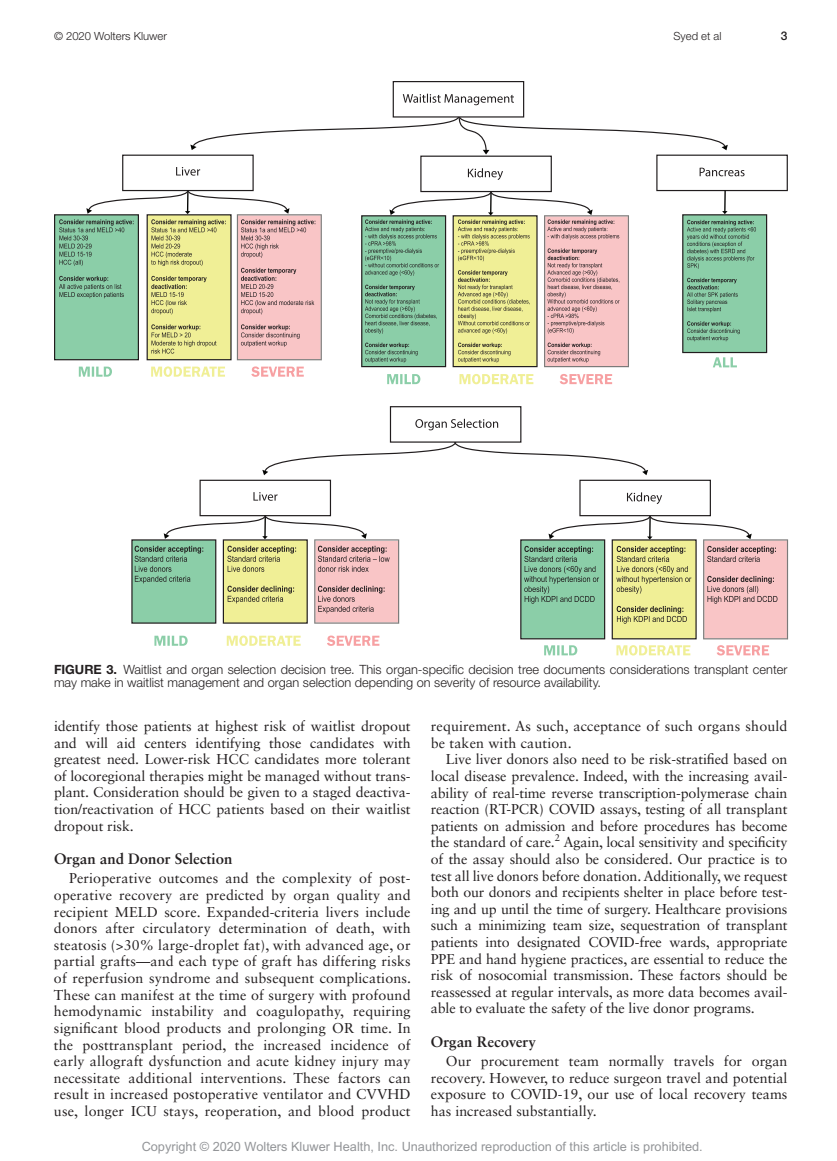
<style>
.page{position:relative;width:837px;height:1161px;background:#fff}
.page>*{position:absolute;margin:0;border:0;box-sizing:border-box;transform-origin:0 0}
.t1{font:700 15px "Sabon LT Std";color:#231f20}
.t2{font:14.25px/16.6px "Sabon LT Std";color:#231f20;text-align:justify}
.t3{font:300 12.75px/13.5px "Helvetica Neue LT Std";color:#231f20}
.t4{font:12.75px "Arial MT Std";color:#939598}
.t5{font:500 12px "Helvetica Neue LT Std";color:#231f20}
.t6{font:300 11.25px "Helvetica Neue LT Std";color:#231f20}
.s1{font-weight:700}
</style>
<div class="page">
<div style="left:393px;top:81px;width:131px;height:37px;border:1px solid #211d1e"></div>
<svg style="left:403px;top:94px;width:111px;height:11px"></svg>
<div style="left:122px;top:155px;width:132px;height:36px;background:#fff;border:1px solid #211d1e"></div>
<svg style="left:176px;top:167px;width:16px;height:9px"></svg>
<div style="left:656px;top:155px;width:132px;height:36px;background:#fff;border:1px solid #211d1e"></div>
<svg style="left:192px;top:116px;width:576px;height:238px"></svg>
<svg style="left:190px;top:145px;width:7px;height:5px"></svg>
<div style="left:390px;top:406px;width:131px;height:37px;background:#fff;border:1px solid #211d1e"></div>
<svg style="left:415px;top:419px;width:83px;height:11px"></svg>
<div style="left:200px;top:480px;width:131px;height:36px;background:#fff;border:1px solid #211d1e"></div>
<svg style="left:253px;top:492px;width:25px;height:9px"></svg>
<div style="left:579px;top:480px;width:132px;height:36px;background:#fff;border:1px solid #211d1e"></div>
<svg style="left:627px;top:492px;width:35px;height:12px"></svg>
<svg style="left:262px;top:441px;width:386px;height:34px"></svg>
<svg style="left:361px;top:191px;width:268px;height:177px"></svg>
<svg style="left:131px;top:514px;width:268px;height:110px"></svg>
<svg style="left:54px;top:189px;width:268px;height:188px"></svg>
<svg style="left:154px;top:636px;width:34px;height:10px"></svg>
<svg style="left:227px;top:636px;width:74px;height:10px"></svg>
<svg style="left:327px;top:636px;width:52px;height:10px"></svg>
<svg style="left:387px;top:374px;width:33px;height:10px"></svg>
<svg style="left:683px;top:191px;width:84px;height:176px"></svg>
<svg style="left:460px;top:374px;width:73px;height:10px"></svg>
<svg style="left:560px;top:374px;width:52px;height:10px"></svg>
<svg style="left:520px;top:515px;width:268px;height:141px"></svg>
<svg style="left:458px;top:116px;width:270px;height:39px"></svg>
<p class="t6" style="left:54px;top:29px;width:114px">© 2020 Wolters Kluwer</p>
<p class="t6" style="left:674px;top:29px;width:49px">Syed et al</p>
<p class="t5" style="left:781px;top:29px;width:8px">3</p>
<p class="t3" style="left:54px;top:662px;width:735px"><span class="s1">FIGURE 3.</span> Waitlist and organ selection decision tree. This organ-specific decision tree documents considerations transplant center may make in waitlist management and organ selection depending on severity of resource availability.</p>
<p class="t2" style="left:54px;top:718px;width:358px">identify those patients at highest risk of waitlist dropout and will aid centers identifying those candidates with greatest need. Lower-risk HCC candidates more tolerant of locoregional therapies might be managed without trans&shy;plant. Consideration should be given to a staged deactiva&shy;tion/reactivation of HCC patients based on their waitlist dropout risk.</p>
<p class="t1" style="left:54px;top:849px;width:180px">Organ and Donor Selection</p>
<p class="t2" style="left:54px;top:870px;width:359px;text-indent:15px">Perioperative outcomes and the complexity of post&shy;operative recovery are predicted by organ quality and recipient MELD score. Expanded-criteria livers include donors after circulatory determination of death, with steatosis (&gt;30% large-droplet fat), with advanced age, or partial grafts—and each type of graft has differing risks of reperfusion syndrome and subsequent complications.<br>These can manifest at the time of surgery with profound hemodynamic instability and coagulopathy, requiring significant blood products and prolonging OR time. In the posttransplant period, the increased incidence of early allograft dysfunction and acute kidney injury may necessitate additional interventions. These factors can result in increased postoperative ventilator and CVVHD use, longer ICU stays, reoperation, and blood product</p>
<p class="t2" style="left:431px;top:718px;width:358px">requirement. As such, acceptance of such organs should be taken with caution.</p>
<p class="t2" style="left:431px;top:751px;width:358px;text-indent:15px">Live liver donors also need to be risk-stratified based on local disease prevalence. Indeed, with the increasing avail&shy;ability of real-time reverse transcription-polymerase chain reaction (RT-PCR) COVID assays, testing of all transplant patients on admission and before procedures has become the standard of care.<sup>2</sup> Again, local sensitivity and specificity of the assay should also be considered. Our practice is to test all live donors before donation. Additionally, we request both our donors and recipients shelter in place before test&shy;ing and up until the time of surgery. Healthcare provisions such a minimizing team size, sequestration of transplant patients into designated COVID-free wards, appropriate PPE and hand hygiene practices, are essential to reduce the risk of nosocomial transmission. These factors should be reassessed at regular intervals, as more data becomes avail&shy;able to evaluate the safety of the live donor programs.</p>
<p class="t1" style="left:431px;top:1032px;width:107px">Organ Recovery</p>
<p class="t2" style="left:431px;top:1053px;width:358px;text-indent:15px">Our procurement team normally travels for organ recovery. However, to reduce surgeon travel and potential exposure to COVID-19, our use of local recovery teams has increased substantially.</p>
<p class="t4" style="left:142px;top:1139px;width:563px">Copyright © 2020 Wolters Kluwer Health, Inc. Unauthorized reproduction of this article is prohibited.</p>
</div>
